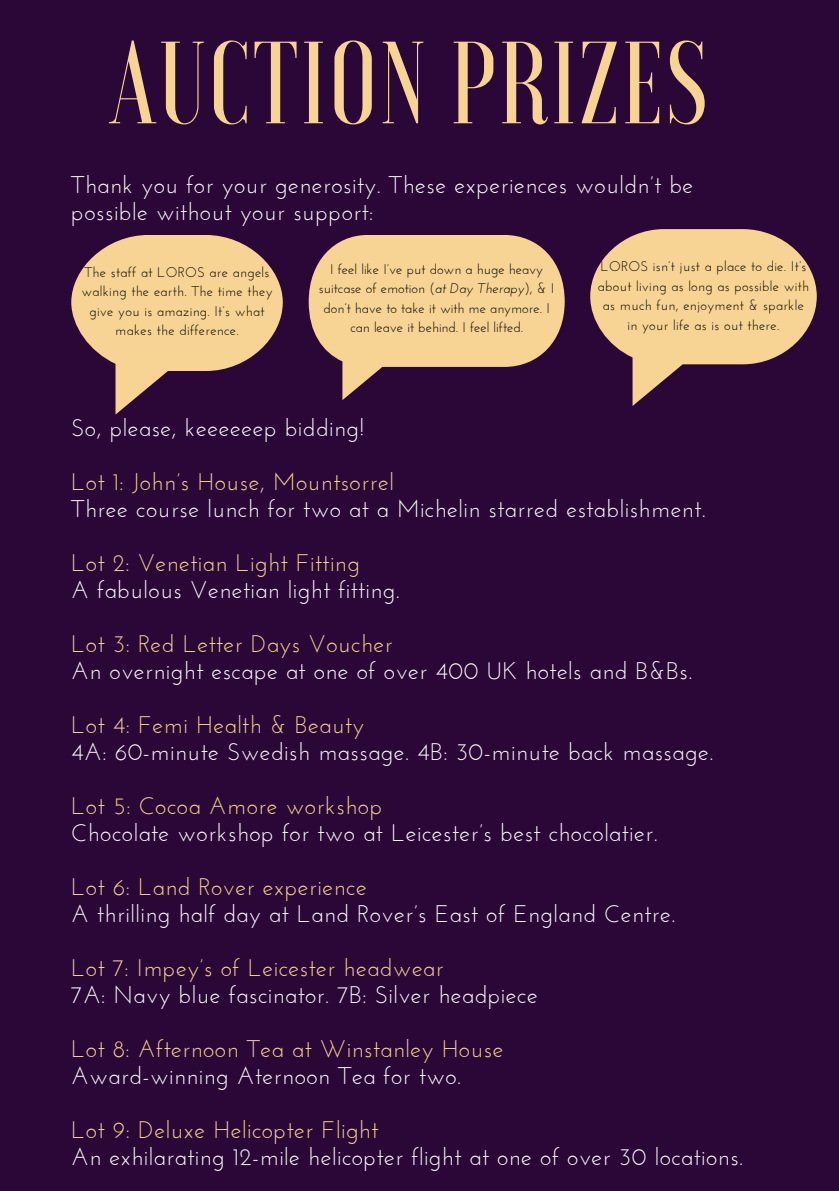
<style>
.page{position:relative;width:839px;height:1191px;background:#fff}
.page>*{position:absolute;margin:0;border:0;box-sizing:border-box;transform-origin:0 0}
.t1{font:500 116.6px "Voga";letter-spacing:.02em;color:#f7d493}
.t2{font:24px/27px "Josefin Sans";letter-spacing:.02em;color:#fff}
.t3{font:24px/27px "Josefin Sans";letter-spacing:.02em;color:#f7d493}
.t4{font:14px/19.6px "Josefin Sans";letter-spacing:.02em;color:#000;text-align:center}
.t5{font:14px/19.6px "Josefin Sans";color:#000;text-align:center}
.s1{font-style:italic}
.s2{color:#f7d493}
.s3{color:#fff}
</style>
<div class="page">
<div style="left:0;top:0;width:838px;height:1191px;background:#2a0737"></div>
<svg style="left:309px;top:235px;width:255px;height:132px;background:#e4c18a"></svg>
<svg style="left:590px;top:229px;width:226px;height:135px;background:#dab786"></svg>
<svg style="left:71px;top:235px;width:211px;height:136px"></svg>
<h1 class="t1" style="left:110px;top:25px;width:599px">AUCTION PRIZES</h1>
<h2 class="t2" style="left:71px;top:173px;width:623px">Thank you for your generosity. These experiences wouldn’t be possible without your support:</h2>
<p class="t4" style="left:81px;top:264px;width:193px">The staff at LOROS are angels walking the earth. The time they give you is amazing. It’s what makes the difference.</p>
<p class="t5" style="left:319px;top:261px;width:237px">I feel like I’ve put down a huge heavy suitcase of emotion (<span class="s1">at Day Therapy</span>), &amp; I don’t have to take it with me anymore. I can leave it behind. I feel lifted.</p>
<p class="t4" style="left:597px;top:258px;width:213px">LOROS isn’t just a place to die. It’s about living as long as possible with as much fun, enjoyment &amp; sparkle in your life as is out there.</p>
<h2 class="t2" style="left:71px;top:416px;width:294px">So, please, keeeeeep bidding!</h2>
<h2 class="t2" style="left:71px;top:470px;width:636px"><span class="s2">Lot 1: John’s House, Mountsorrel<br></span>Three course lunch for two at a Michelin starred establishment.</h2>
<h2 class="t2" style="left:71px;top:551px;width:330px"><span class="s2">Lot 2: Venetian Light Fitting<br></span>A fabulous Venetian light fitting.</h2>
<h2 class="t2" style="left:71px;top:632px;width:622px"><span class="s2">Lot 3: Red Letter Days Voucher<br></span>An overnight escape at one of over 400 UK hotels and B&amp;Bs.</h2>
<h2 class="t2" style="left:71px;top:713px;width:643px"><span class="s2">Lot 4: Femi Health &amp; Beauty<br></span>4A: 60-minute Swedish massage. 4B: 30-minute back massage.</h2>
<h2 class="t2" style="left:71px;top:794px;width:588px"><span class="s2">Lot 5: Cocoa Amore workshop<br></span>Chocolate workshop for two at Leicester’s best chocolatier.</h2>
<h2 class="t2" style="left:71px;top:875px;width:605px"><span class="s2">Lot 6: Land Rover experience<br></span>A thrilling half day at Land Rover’s East of England Centre.</h2>
<h2 class="t2" style="left:71px;top:956px;width:468px"><span class="s2">Lot 7: Impey’s of Leicester headwear<br></span>7A: Navy blue fascinator. 7B: Silver headpiece</h2>
<h2 class="t3" style="left:71px;top:1037px;width:434px">Lot 8: Afternoon Tea at Winstanley House<br><span class="s3">Award-winning Aternoon Tea for two.</span></h2>
<h2 class="t2" style="left:71px;top:1118px;width:673px"><span class="s2">Lot 9: Deluxe Helicopter Flight<br></span>An exhilarating 12-mile helicopter flight at one of over 30 locations.</h2>
</div>
